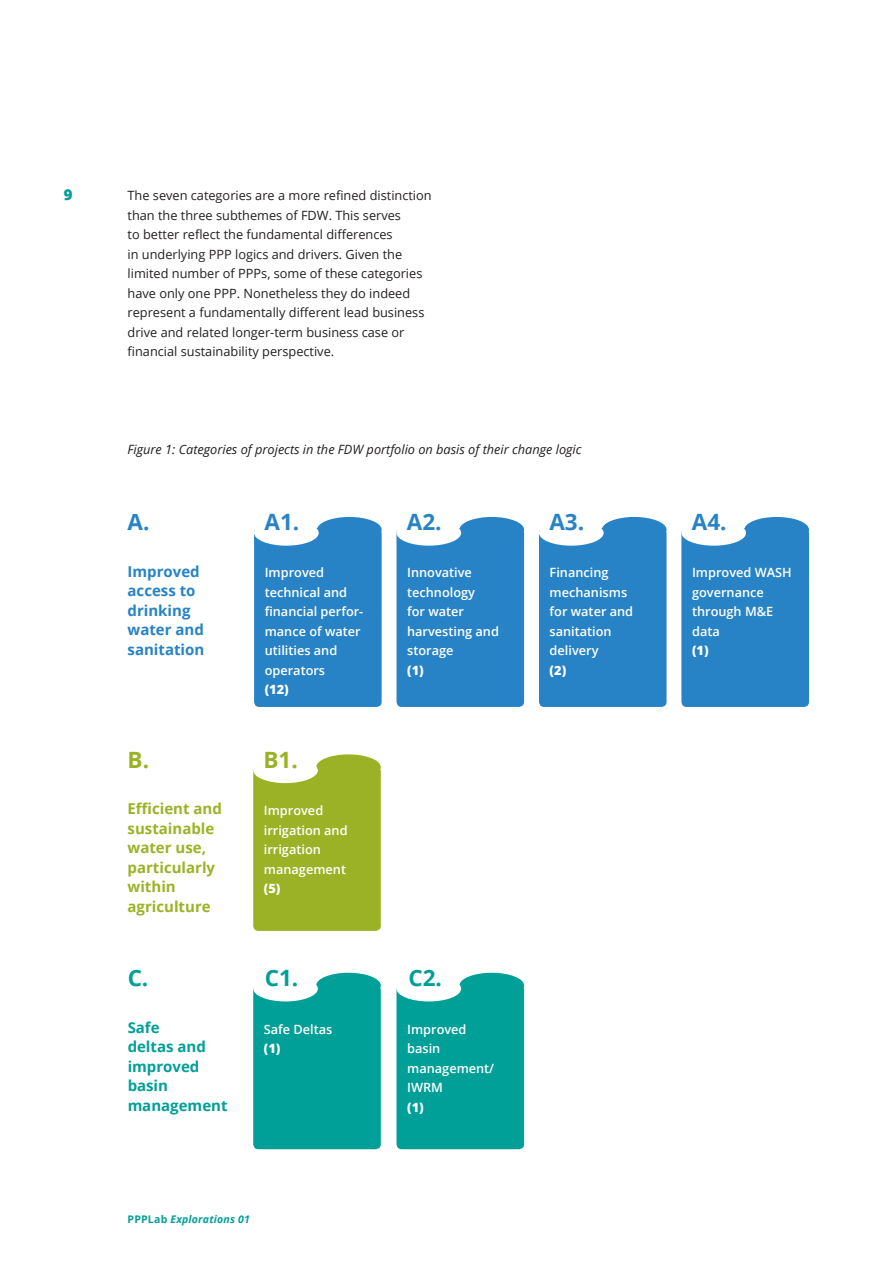
<style>
.page{position:relative;width:893px;height:1263px;background:#fff}
.page>*{position:absolute;margin:0;border:0;box-sizing:border-box;transform-origin:0 0}
.brood{font:700 22.5px "Open Sans";color:#2783c5}
.brood-2{font:700 22.5px "Open Sans";color:#009f98}
.brood-3{font:700 22.5px "Open Sans";color:#9cb226}
.t1{font:700 15px/19.5px "Open Sans";color:#9cb226}
.t2{font:700 15px/19.5px "Open Sans";color:#2783c5}
.t3{font:700 15px/19.5px "Open Sans";color:#009f98}
.t4{font:800 15px "Open Sans";color:#009f98}
.brood-4{font:12.75px/19.5px "Open Sans";color:#231f20}
.brood-5{font:600 12.75px/19.5px "Open Sans";color:#fff}
.cursief{font:italic 12.75px "Open Sans";color:#231f20}
.brood-6{font:800 12.75px "Open Sans";color:#fff}
.t5{font:italic 700 10.5px "Open Sans";letter-spacing:.02em;color:#009f98}
.s1{font-style:normal}
</style>
<div class="page">
<div style="left:254px;top:528px;width:128px;height:179px;background:#2783c5;border-radius:5px"></div>
<div style="left:253px;top:766px;width:128px;height:165px;background:#9cb226;border-radius:5px"></div>
<div style="left:396px;top:528px;width:128px;height:179px;background:#2783c5;border-radius:5px"></div>
<div style="left:539px;top:528px;width:127px;height:179px;background:#2783c5;border-radius:5px"></div>
<div style="left:253px;top:985px;width:128px;height:164px;background:#009f98;border-radius:5px"></div>
<div style="left:681px;top:528px;width:128px;height:179px;background:#2783c5;border-radius:5px"></div>
<div style="left:396px;top:985px;width:128px;height:164px;background:#009f98;border-radius:5px"></div>
<div style="left:316px;top:973px;width:65px;height:25px;background:#009f98;border-radius:50%"></div>
<div style="left:459px;top:973px;width:65px;height:25px;background:#009f98;border-radius:50%"></div>
<div style="left:316px;top:754px;width:65px;height:26px;background:#9cb226;border-radius:50%"></div>
<div style="left:317px;top:517px;width:65px;height:25px;background:#2783c5;border-radius:50%"></div>
<div style="left:459px;top:517px;width:65px;height:25px;background:#2783c5;border-radius:50%"></div>
<div style="left:602px;top:517px;width:64px;height:25px;background:#2783c5;border-radius:50%"></div>
<div style="left:744px;top:517px;width:65px;height:25px;background:#2783c5;border-radius:50%"></div>
<div style="left:253px;top:757px;width:65px;height:26px;background:#fff;border-radius:50%"></div>
<div style="left:254px;top:520px;width:65px;height:26px;background:#fff;border-radius:50%"></div>
<div style="left:396px;top:520px;width:65px;height:26px;background:#fff;border-radius:50%"></div>
<div style="left:539px;top:520px;width:65px;height:26px;background:#fff;border-radius:50%"></div>
<div style="left:681px;top:520px;width:65px;height:26px;background:#fff;border-radius:50%"></div>
<div style="left:253px;top:976px;width:65px;height:25px;background:#fff;border-radius:50%"></div>
<div style="left:396px;top:976px;width:65px;height:25px;background:#fff;border-radius:50%"></div>
<p class="t4" style="left:64px;top:183px;width:10px">9</p>
<p class="brood-4" style="left:128px;top:186px;width:306px">The seven categories are a more refined distinction than the three subthemes of FDW. This serves<br>to better reflect the fundamental differences<br>in underlying PPP logics and drivers. Given the limited number of PPPs, some of these categories have only one PPP. Nonetheless they do indeed represent a fundamentally different lead business drive and related longer-term business case or financial sustainability perspective.</p>
<p class="cursief" style="left:128px;top:440px;width:455px">Figure 1: Categories of projects in the FDW portfolio on basis of their change logic</p>
<h1 class="brood" style="left:128px;top:506px;width:23px">A.</h1>
<p class="t2" style="left:128px;top:561px;width:78px">Improved access to drinking water and sanitation</p>
<h1 class="brood-3" style="left:128px;top:744px;width:23px">B.</h1>
<p class="t1" style="left:128px;top:799px;width:96px">Efficient and sustainable water use, particularly within agriculture</p>
<h1 class="brood-2" style="left:128px;top:962px;width:22px">C.</h1>
<p class="t3" style="left:128px;top:1017px;width:102px">Safe<br>deltas and improved basin management</p>
<p class="brood" style="left:264px;top:506px;width:36px">A1.</p>
<p class="brood" style="left:407px;top:506px;width:36px">A2.</p>
<p class="brood" style="left:549px;top:506px;width:36px">A3.</p>
<p class="brood" style="left:692px;top:506px;width:36px">A4.</p>
<p class="brood-5" style="left:265px;top:562px;width:100px">Improved technical and financial perfor&shy;mance of water utilities and operators</p>
<p class="brood-6" style="left:265px;top:680px;width:26px">(12)</p>
<p class="brood-3" style="left:263px;top:744px;width:36px">B1.</p>
<p class="brood-5" style="left:264px;top:801px;width:85px">Improved irrigation and irrigation management</p>
<p class="brood-6" style="left:264px;top:879px;width:18px">(5)</p>
<p class="brood-5" style="left:407px;top:562px;width:93px">Innovative technology<br>for water harvesting and storage</p>
<p class="brood-6" style="left:407px;top:660px;width:18px">(1)</p>
<p class="brood-2" style="left:265px;top:962px;width:35px">C1.</p>
<p class="brood-2" style="left:408px;top:962px;width:35px">C2.</p>
<p class="brood-5" style="left:264px;top:1019px;width:70px">Safe Deltas</p>
<p class="brood-6" style="left:264px;top:1039px;width:18px">(1)</p>
<p class="brood-5" style="left:407px;top:1019px;width:61px">Improved</p>
<p class="brood-5" style="left:407px;top:1038px;width:89px">basin management/<br>IWRM</p>
<p class="brood-6" style="left:407px;top:1097px;width:18px">(1)</p>
<p class="brood-5" style="left:550px;top:562px;width:85px">Financing mechanisms for water and sanitation delivery</p>
<p class="brood-6" style="left:550px;top:660px;width:18px">(2)</p>
<p class="brood-5" style="left:692px;top:562px;width:101px">Improved WASH governance through M&amp;E data</p>
<p class="brood-6" style="left:692px;top:641px;width:18px">(1)</p>
<p class="t5" style="left:128px;top:1212px;width:124px"><span class="s1">PPPLab</span> Explorations 01</p>
</div>
